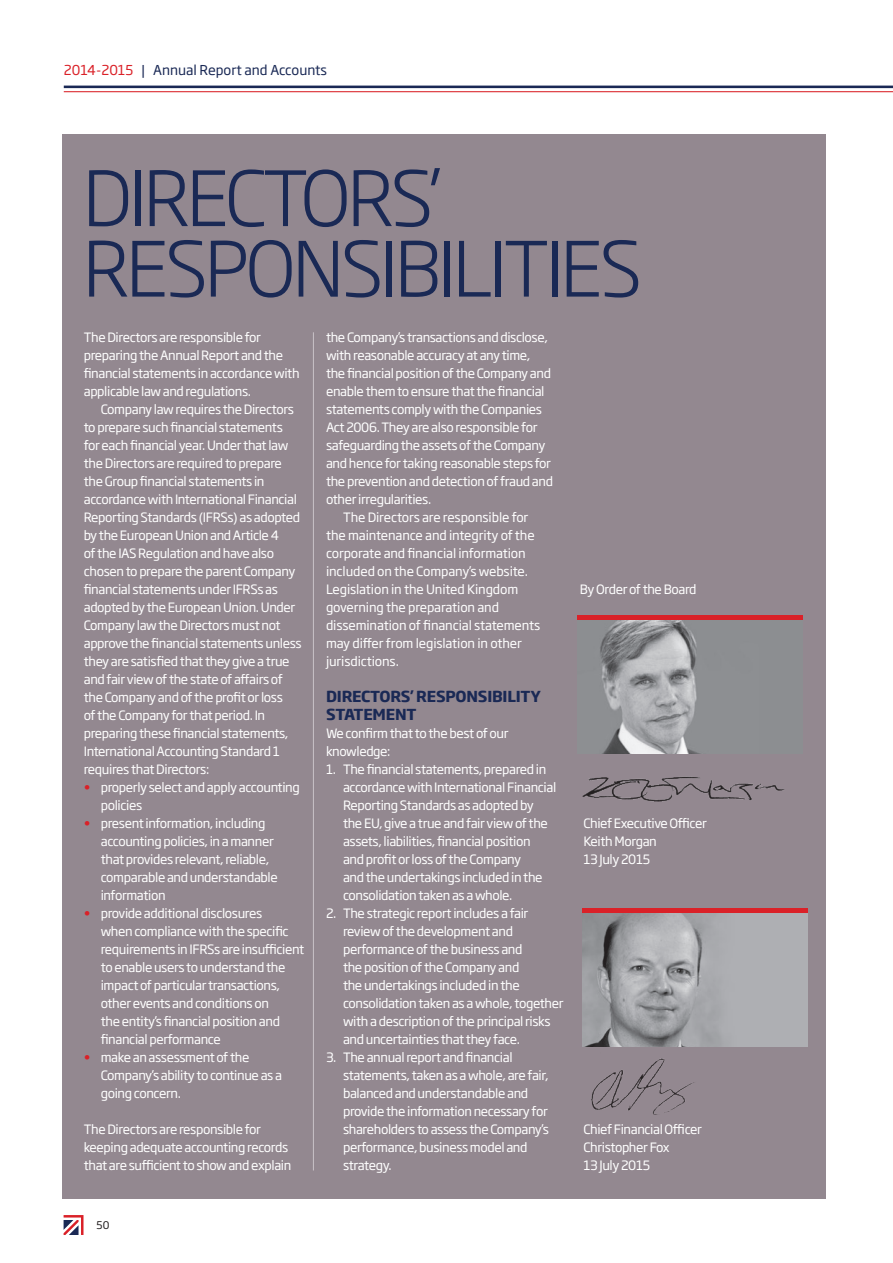
<style>
.page{position:relative;width:893px;height:1263px;background:#fff}
.page>*{position:absolute;margin:0;border:0;box-sizing:border-box;transform-origin:0 0}
.t1{font:300 75px/70.5px "Soho Gothic Std";letter-spacing:-.045em;color:#1a2955}
.t2{font:700 15px/18px "Soho Gothic Std";letter-spacing:-.015em;color:#1a2955}
.t3{font:13.5px "Soho Gothic Std";color:#1a2955}
.t4{font:12.75px/18px "Soho Gothic Std";letter-spacing:-.03em;color:#fff}
.t5{font:12.75px "Soho Gothic Std";letter-spacing:-.01em;color:#fff}
.t6{font:10.5px "Soho Gothic Std";color:#231f20}
.s1{color:#da2128}
</style>
<div class="page">
<hr style="left:64px;top:91px;width:829px;height:1px;background:#da2128">
<svg style="left:63px;top:1215px;width:21px;height:20px"></svg>
<div style="left:63px;top:135px;width:763px;height:1064px;background:#938890"></div>
<img style="left:600px;top:620px;width:101px;height:134px">
<img style="left:582px;top:913px;width:226px;height:134px">
<div style="left:578px;top:615px;width:225px;height:5px;background:#da2128"></div>
<div style="left:582px;top:908px;width:226px;height:5px;background:#da2128"></div>
<hr style="left:313px;top:332px;width:1px;height:838px;background:#c6bfc5">
<hr style="left:64px;top:86px;width:829px;height:2px;background:#1a2955">
<img style="left:591px;top:1058px;width:103px;height:57px">
<img style="left:582px;top:777px;width:203px;height:25px">
<p class="t3" style="left:64px;top:62px;width:265px"><span class="s1">2014-2015</span> | Annual Report and Accounts</p>
<h1 class="t1" style="left:83px;top:164px;width:561px">DIRECTORS’<br>RESPONSIBILITIES</h1>
<p class="t4" style="left:84px;top:329px;width:217px">The Directors are responsible for preparing the Annual Report and the financial statements in accordance with applicable law and regulations.</p>
<p class="t4" style="left:84px;top:401px;width:219px;text-indent:17px">Company law requires the Directors to prepare such financial statements for each financial year. Under that law the Directors are required to prepare the Group financial statements in accordance with International Financial Reporting Standards (IFRSs) as adopted by the European Union and Article 4<br>of the IAS Regulation and have also chosen to prepare the parent Company financial statements under IFRSs as adopted by the European Union. Under Company law the Directors must not approve the financial statements unless they are satisfied that they give a true and fair view of the state of affairs of the Company and of the profit or loss<br>of the Company for that period. In preparing these financial statements, International Accounting Standard 1 requires that Directors:</p>
<p class="t4" style="left:101px;top:779px;width:201px;text-indent:-17px"><span class="s1">•</span> properly select and apply accounting policies</p>
<p class="t4" style="left:101px;top:815px;width:179px;text-indent:-17px"><span class="s1">•</span> present information, including accounting policies, in a manner that provides relevant, reliable, comparable and understandable information</p>
<p class="t4" style="left:101px;top:905px;width:205px;text-indent:-17px"><span class="s1">•</span> provide additional disclosures<br>when compliance with the specific requirements in IFRSs are insufficient to enable users to understand the impact of particular transactions, other events and conditions on<br>the entity’s financial position and financial performance</p>
<p class="t4" style="left:101px;top:1049px;width:183px;text-indent:-17px"><span class="s1">•</span> make an assessment of the<br>Company’s ability to continue as a going concern.</p>
<p class="t4" style="left:84px;top:1121px;width:209px">The Directors are responsible for keeping adequate accounting records that are sufficient to show and explain</p>
<p class="t6" style="left:97px;top:1218px;width:14px">50</p>
<p class="t4" style="left:326px;top:329px;width:223px">the Company’s transactions and disclose,</p>
<p class="t4" style="left:326px;top:347px;width:206px">with reasonable accuracy at any time,</p>
<p class="t4" style="left:326px;top:365px;width:227px">the financial position of the Company and</p>
<p class="t4" style="left:326px;top:383px;width:220px">enable them to ensure that the financial</p>
<p class="t4" style="left:326px;top:401px;width:218px">statements comply with the Companies</p>
<p class="t4" style="left:326px;top:419px;width:213px">Act 2006. They are also responsible for</p>
<p class="t4" style="left:326px;top:437px;width:221px">safeguarding the assets of the Company</p>
<p class="t4" style="left:326px;top:455px;width:227px">and hence for taking reasonable steps for</p>
<p class="t4" style="left:326px;top:473px;width:229px">the prevention and detection of fraud and</p>
<p class="t4" style="left:326px;top:491px;width:107px">other irregularities.</p>
<p class="t5" style="left:343px;top:509px;width:187px">The Directors are responsible for</p>
<p class="t5" style="left:326px;top:527px;width:210px">the maintenance and integrity of the</p>
<p class="t5" style="left:326px;top:545px;width:201px">corporate and financial information</p>
<p class="t5" style="left:326px;top:563px;width:204px">included on the Company’s website.</p>
<p class="t5" style="left:326px;top:581px;width:194px">Legislation in the United Kingdom</p>
<p class="t5" style="left:326px;top:599px;width:175px">governing the preparation and</p>
<p class="t5" style="left:326px;top:617px;width:216px">dissemination of financial statements</p>
<p class="t5" style="left:326px;top:635px;width:197px">may differ from legislation in other</p>
<p class="t5" style="left:326px;top:653px;width:74px">jurisdictions.</p>
<p class="t2" style="left:326px;top:688px;width:216px">DIRECTORS’ RESPONSIBILITY<br>STATEMENT</p>
<p class="t4" style="left:326px;top:725px;width:184px">We confirm that to the best of our knowledge:</p>
<p class="t4" style="left:343px;top:761px;width:215px;text-indent:-17px">1. The financial statements, prepared in accordance with International Financial Reporting Standards as adopted by<br>the EU, give a true and fair view of the assets, liabilities, financial position<br>and profit or loss of the Company<br>and the undertakings included in the consolidation taken as a whole.</p>
<p class="t4" style="left:343px;top:905px;width:222px;text-indent:-17px">2. The strategic report includes a fair review of the development and performance of the business and<br>the position of the Company and<br>the undertakings included in the consolidation taken as a whole, together with a description of the principal risks and uncertainties that they face.</p>
<p class="t4" style="left:343px;top:1049px;width:207px;text-indent:-17px">3. The annual report and financial statements, taken as a whole, are fair, balanced and understandable and provide the information necessary for shareholders to assess the Company’s performance, business model and strategy.</p>
<p class="t4" style="left:580px;top:581px;width:118px">By Order of the Board</p>
<p class="t4" style="left:583px;top:815px;width:125px">Chief Executive Officer<br>Keith Morgan<br>13 July 2015</p>
<p class="t4" style="left:583px;top:1121px;width:120px">Chief Financial Officer<br>Christopher Fox<br>13 July 2015</p>
</div>
